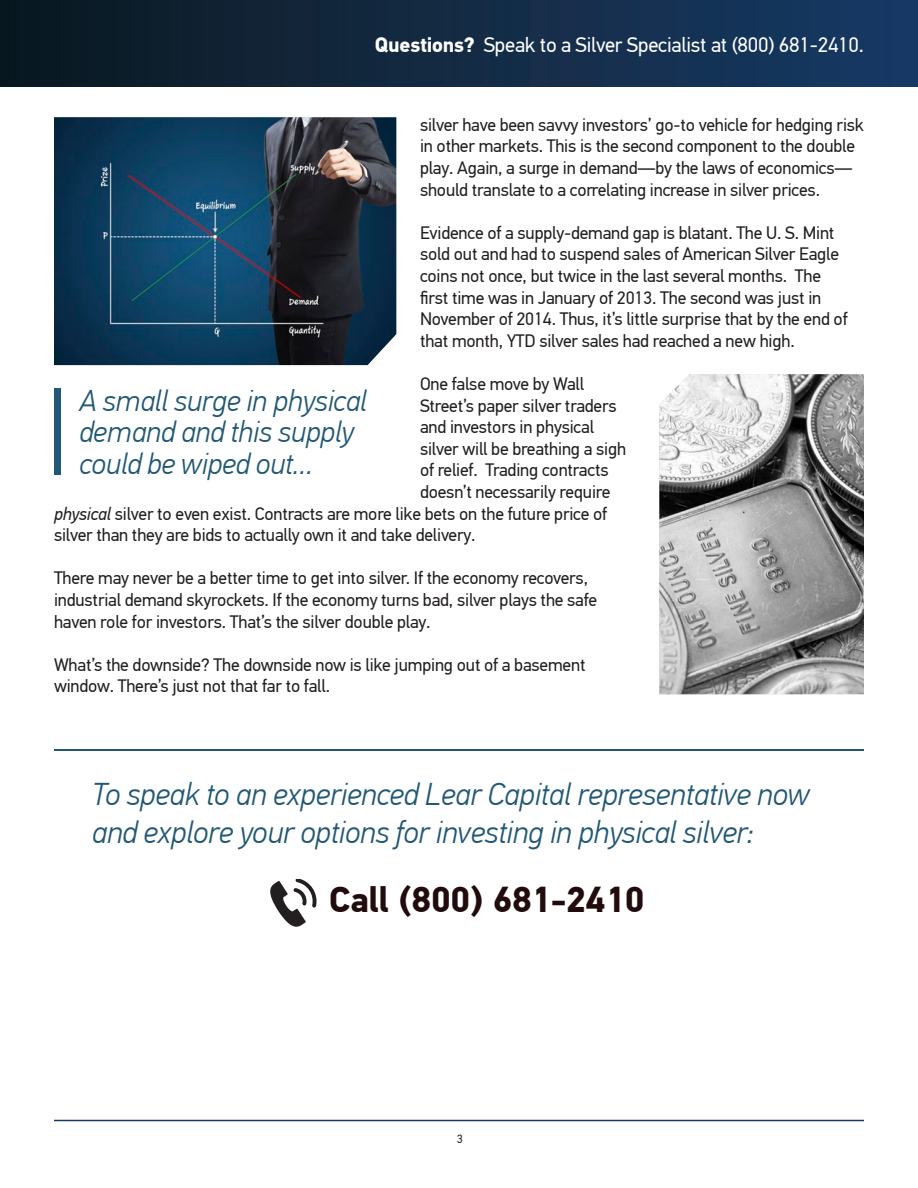
<style>
.page{position:relative;width:918px;height:1188px;background:#fff}
.page>*{position:absolute;margin:0;border:0;box-sizing:border-box;transform-origin:0 0}
.t1{font:700 36px "PF Din Text Pro";letter-spacing:-.01em;color:#210b0d}
.t2{font:italic 300 31.5px/37.8px "PF Din Text Pro";letter-spacing:-.01em;color:#215876}
.t3{font:italic 300 30px/31.5px "PF Din Text Pro";letter-spacing:-.01em;color:#215876}
.t4{font:21px "PF Din Text Pro";letter-spacing:-.01em;color:#fff}
.t5{font:18px/21.6px "PF Din Text Pro";letter-spacing:-.01em;color:#231f20}
.t6{font:12px "PF Din Text Pro";color:#231f20}
.s1{font-weight:700}
.s2{font-style:italic}
</style>
<div class="page">
<div style="left:0;top:0;width:918px;height:86px;background:linear-gradient(to right,#0c1921,#183a65)"></div>
<hr style="left:54px;top:1120px;width:810px;height:1px;background:#173866">
<svg style="left:270px;top:880px;width:47px;height:47px"></svg>
<img style="left:659px;top:374px;width:205px;height:320px">
<img style="left:54px;top:117px;width:342px;height:248px">
<div style="left:54px;top:388px;width:6px;height:87px;background:#215876"></div>
<hr style="left:54px;top:750px;width:810px;height:1px;background:#215876">
<p class="t4" style="left:375px;top:32px;width:491px"><span class="s1">Questions?</span> Speak to a Silver Specialist at (800) 681-2410.</p>
<p class="t5" style="left:420px;top:114px;width:446px">silver have been savvy investors’ go-to vehicle for hedging risk in other markets. This is the second component to the double play. Again, a surge in demand—by the laws of economics— should translate to a correlating increase in silver prices.</p>
<p class="t5" style="left:420px;top:222px;width:429px">Evidence of a supply-demand gap is blatant. The U. S. Mint sold out and had to suspend sales of American Silver Eagle coins not once, but twice in the last several months. The first time was in January of 2013. The second was just in November of 2014. Thus, it’s little surprise that by the end of that month, YTD silver sales had reached a new high.</p>
<p class="t5" style="left:420px;top:373px;width:166px">One false move by Wall</p>
<p class="t5" style="left:420px;top:395px;width:198px">Street’s paper silver traders</p>
<p class="t5" style="left:420px;top:416px;width:176px">and investors in physical</p>
<p class="t5" style="left:420px;top:438px;width:208px">silver will be breathing a sigh</p>
<p class="t5" style="left:420px;top:460px;width:190px">of relief. Trading contracts</p>
<p class="t5" style="left:420px;top:481px;width:192px">doesn’t necessarily require</p>
<p class="t5" style="left:54px;top:503px;width:555px"><span class="s2">physical</span> silver to even exist. Contracts are more like bets on the future price of</p>
<p class="t5" style="left:54px;top:524px;width:423px">silver than they are bids to actually own it and take delivery.</p>
<p class="t5" style="left:54px;top:568px;width:545px">There may never be a better time to get into silver. If the economy recovers, industrial demand skyrockets. If the economy turns bad, silver plays the safe haven role for investors. That’s the silver double play.</p>
<p class="t5" style="left:54px;top:654px;width:533px">What’s the downside? The downside now is like jumping out of a basement window. There’s just not that far to fall.</p>
<p class="t3" style="left:80px;top:385px;width:289px">A small surge in physical demand and this supply could be wiped out…</p>
<p class="t2" style="left:92px;top:776px;width:720px">To speak to an experienced Lear Capital representative now and explore your options for investing in physical silver:</p>
<p class="t1" style="left:329px;top:878px;width:317px">Call (800) 681-2410</p>
<p class="t6" style="left:457px;top:1132px;width:7px">3</p>
</div>
